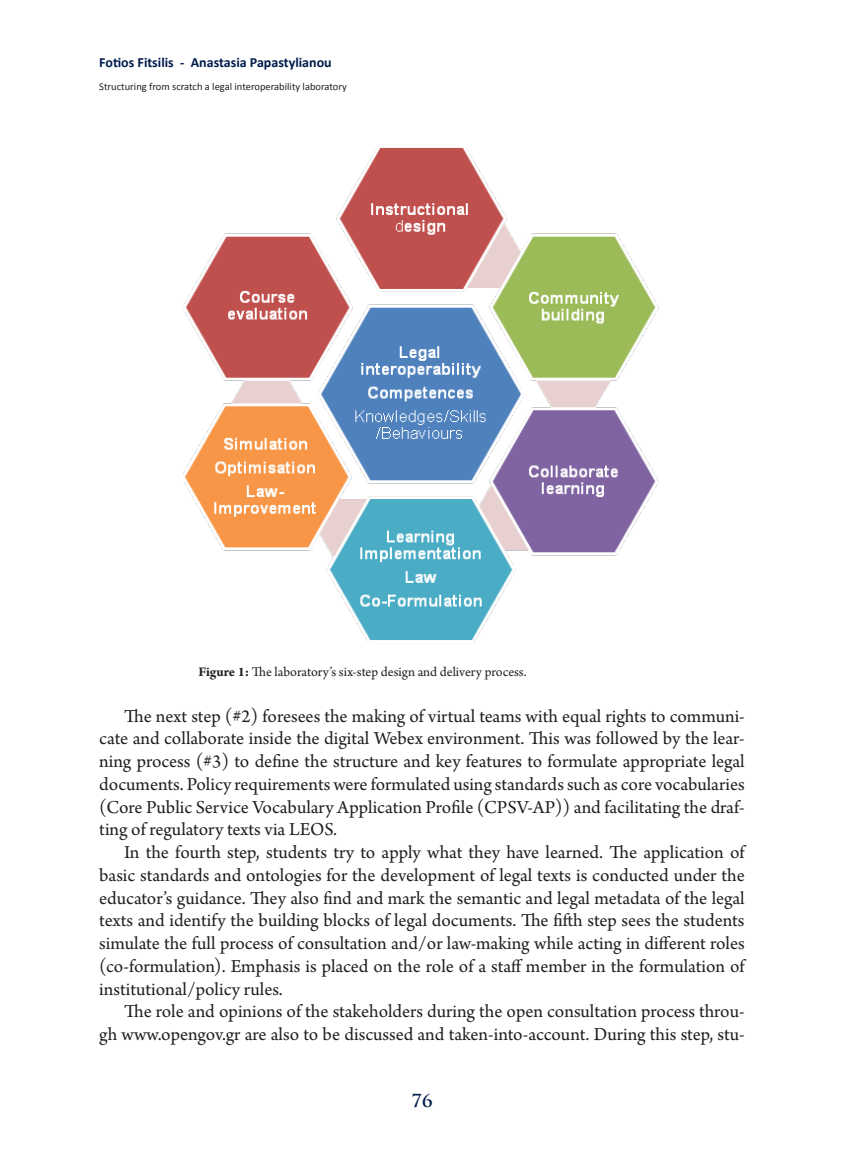
<style>
.page{position:relative;width:844px;height:1166px;background:#fff}
.page>*{position:absolute;margin:0;border:0;box-sizing:border-box;transform-origin:0 0}
.Texto_c_sangría{font:19.25px/22.8px "Arno Pro";color:#231f20;text-align:justify}
.t1{font:700 17.5px "Trajan Pro";color:#001b4b}
.Epígrafe{font:14px "Arno Pro";letter-spacing:-.005em;color:#231f20}
.t2{font:700 14px "Calibri";color:#001b4b}
.t3{font:10.5px "Calibri";color:#231f20}
.s1{font-weight:700}
</style>
<div class="page">
<img style="left:183px;top:145px;width:476px;height:497px">
<p class="t2" style="left:99px;top:53px;width:234px">Fotios Fitsilis - Anastasia Papastylianou</p>
<p class="t3" style="left:99px;top:79px;width:249px">Structuring from scratch a legal interoperability laboratory</p>
<p class="Epígrafe" style="left:198px;top:664px;width:329px"><span class="s1">Figure 1:</span> The laboratory’s six-step design and delivery process.</p>
<p class="Texto_c_sangría" style="left:99px;top:705px;width:646px;text-indent:25px">The next step (#2) foresees the making of virtual teams with equal rights to communi&shy;cate and collaborate inside the digital Webex environment. This was followed by the lear&shy;ning process (#3) to define the structure and key features to formulate appropriate legal documents. Policy requirements were formulated using standards such as core vocabularies (Core Public Service Vocabulary Application Profile (CPSV-AP)) and facilitating the draf&shy;ting of regulatory texts via LEOS.</p>
<p class="Texto_c_sangría" style="left:99px;top:842px;width:646px;text-indent:25px">In the fourth step, students try to apply what they have learned. The application of basic standards and ontologies for the development of legal texts is conducted under the educator’s guidance. They also find and mark the semantic and legal metadata of the legal texts and identify the building blocks of legal documents. The fifth step sees the students simulate the full process of consultation and/or law-making while acting in different roles (co-formulation). Emphasis is placed on the role of a staff member in the formulation of institutional/policy rules.</p>
<p class="Texto_c_sangría" style="left:99px;top:1001px;width:646px;text-align:right">The role and opinions of the stakeholders during the open consultation process throu-<br>gh www.opengov.gr are also to be discussed and taken-into-account. During this step, stu-</p>
<p class="t1" style="left:411px;top:1090px;width:22px">76</p>
</div>
